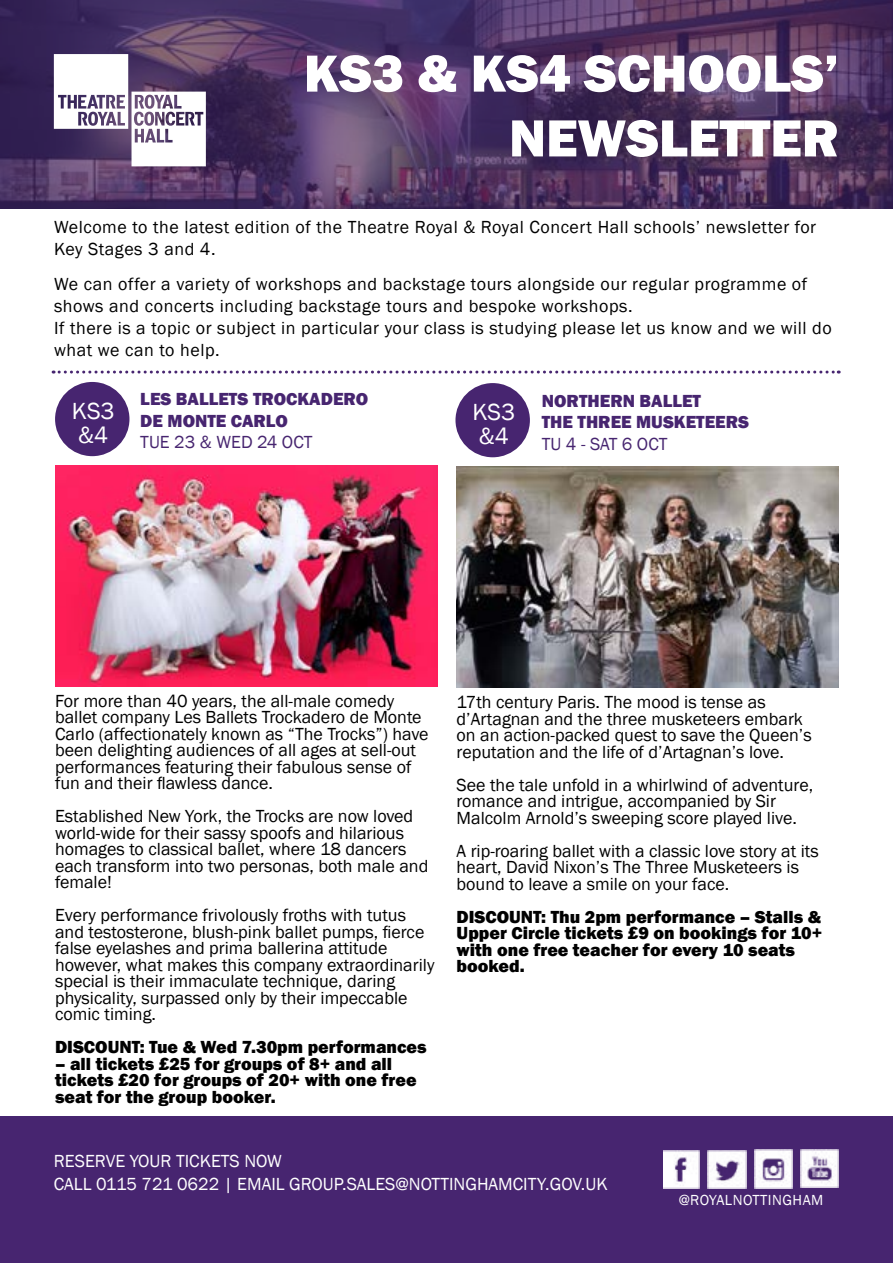
<style>
.page{position:relative;width:893px;height:1263px;background:#fff}
.page>*{position:absolute;margin:0;border:0;box-sizing:border-box;transform-origin:0 0}
.t1{font:800 54px/64.8px "Franklin Gothic";color:#fff;text-align:right}
.t2{font:24px/24px "Franklin Gothic";color:#fff}
.t3{font:18px/16.5px "Franklin Gothic";color:#000}
.t4{font:18px/21.8px "Franklin Gothic";letter-spacing:.03em;color:#000}
.t5{font:800 18px/16.5px "Franklin Gothic";color:#000}
.t6{font:18px/22.5px "Franklin Gothic";color:#fff}
.t7{font:800 18px/21.6px "Franklin Gothic";color:#472570}
.t8{font:18px "Franklin Gothic";color:#472570}
.t9{font:15px "Franklin Gothic";letter-spacing:.03em;color:#fff}
</style>
<div class="page">
<svg style="left:0;top:0;width:893px;height:208px;background:#4e3562"></svg>
<svg style="left:54px;top:54px;width:152px;height:112px"></svg>
<div style="left:0;top:1116px;width:893px;height:147px;background:#472570"></div>
<img style="left:664px;top:1150px;width:35px;height:39px">
<img style="left:708px;top:1150px;width:38px;height:39px">
<img style="left:754px;top:1150px;width:38px;height:38px">
<img style="left:800px;top:1149px;width:38px;height:39px">
<img style="left:55px;top:465px;width:382px;height:221px">
<div style="left:55px;top:382px;width:74px;height:74px;background:#472570;border-radius:50%"></div>
<img style="left:457px;top:467px;width:382px;height:221px">
<svg style="left:53px;top:371px;width:786px;height:3px"></svg>
<div style="left:455px;top:383px;width:75px;height:74px;background:#472570;border-radius:50%"></div>
<h1 class="t1" style="left:304px;top:41px;width:537px">KS3 &amp; KS4 SCHOOLS’<br>NEWSLETTER</h1>
<p class="t4" style="left:54px;top:217px;width:764px">Welcome to the latest edition of the Theatre Royal &amp; Royal Concert Hall schools’ newsletter for<br>Key Stages 3 and 4.</p>
<p class="t4" style="left:54px;top:274px;width:779px">We can offer a variety of workshops and backstage tours alongside our regular programme of shows and concerts including backstage tours and bespoke workshops.<br>If there is a topic or subject in particular your class is studying please let us know and we will do what we can to help.</p>
<p class="t7" style="left:140px;top:388px;width:229px">LES BALLETS TROCKADERO<br>DE MONTE CARLO</p>
<p class="t8" style="left:140px;top:431px;width:174px">TUE 23 &amp; WED 24 OCT</p>
<h2 class="t2" style="left:72px;top:400px;width:44px">KS3 &amp;4</h2>
<p class="t7" style="left:542px;top:390px;width:209px">NORTHERN BALLET<br>THE THREE MUSKETEERS</p>
<h2 class="t2" style="left:472px;top:401px;width:44px">KS3 &amp;4</h2>
<p class="t8" style="left:542px;top:433px;width:127px">TU 4 - SAT 6 OCT</p>
<p class="t3" style="left:55px;top:693px;width:375px">For more than 40 years, the all-male comedy ballet company Les Ballets Trockadero de Monte Carlo (affectionately known as “The Trocks”) have been delighting audiences of all ages at sell-out performances featuring their fabulous sense of fun and their flawless dance.</p>
<p class="t3" style="left:55px;top:808px;width:375px">Established New York, the Trocks are now loved world-wide for their sassy spoofs and hilarious homages to classical ballet, where 18 dancers each transform into two personas, both male and female!</p>
<p class="t3" style="left:55px;top:907px;width:381px">Every performance frivolously froths with tutus and testosterone, blush-pink ballet pumps, fierce false eyelashes and prima ballerina attitude however, what makes this company extraordinarily special is their immaculate technique, daring physicality, surpassed only by their impeccable comic timing.</p>
<p class="t5" style="left:55px;top:1039px;width:373px">DISCOUNT: Tue &amp; Wed 7.30pm performances</p>
<p class="t5" style="left:55px;top:1055px;width:363px">– all tickets £25 for groups of 8+ and all tickets £20 for groups of 20+ with one free seat for the group booker.</p>
<p class="t3" style="left:457px;top:694px;width:357px">17th century Paris. The mood is tense as d’Artagnan and the three musketeers embark on an action-packed quest to save the Queen’s reputation and the life of d’Artagnan’s love.</p>
<p class="t3" style="left:457px;top:777px;width:358px">See the tale unfold in a whirlwind of adventure, romance and intrigue, accompanied by Sir<br>Malcolm Arnold’s sweeping score played live.</p>
<p class="t3" style="left:457px;top:843px;width:364px">A rip-roaring ballet with a classic love story at its heart, David Nixon’s The Three Musketeers is bound to leave a smile on your face.</p>
<p class="t5" style="left:457px;top:908px;width:367px">DISCOUNT: Thu 2pm performance – Stalls &amp;<br>Upper Circle tickets £9 on bookings for 10+ with one free teacher for every 10 seats booked.</p>
<p class="t6" style="left:54px;top:1150px;width:555px">RESERVE YOUR TICKETS NOW<br>CALL 0115 721 0622 | EMAIL GROUP.SALES@NOTTINGHAMCITY.GOV.UK</p>
<p class="t9" style="left:679px;top:1191px;width:146px">@ROYALNOTTINGHAM</p>
</div>
